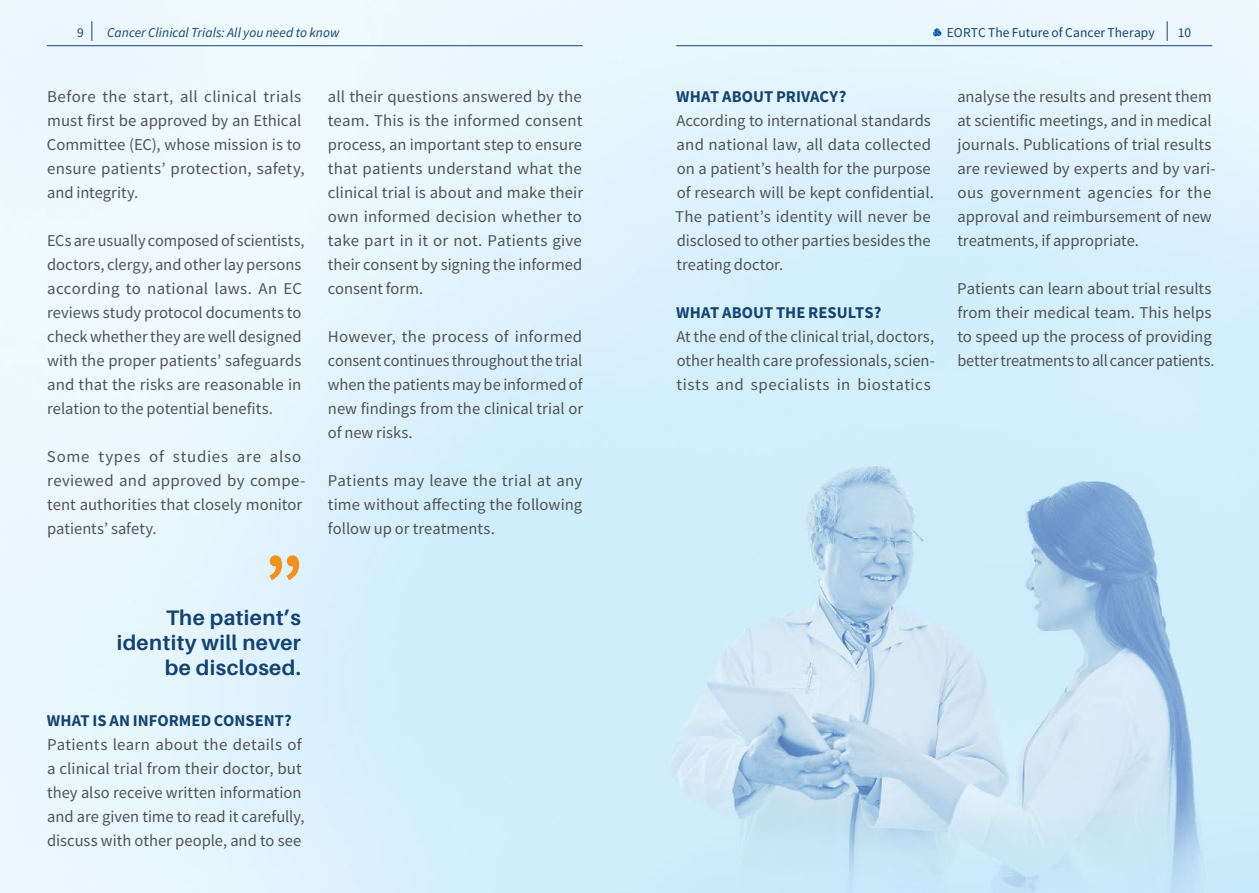
<style>
.page{position:relative;width:1259px;height:893px;background:#fff}
.page>*{position:absolute;margin:0;border:0;box-sizing:border-box;transform-origin:0 0}
.t1{font:700 72px "Source Sans Pro";color:#f1921c}
.t2{font:700 21px/25.2px "Aileron";letter-spacing:.02em;color:#154371;text-align:right}
.t3{font:16.5px/24px "Source Sans Pro";color:#505457}
.t4{font:700 16.5px "Source Sans Pro";letter-spacing:.005em;color:#154371}
.t5{font:italic 13.5px "Source Sans Pro";letter-spacing:.005em;color:#154371}
.t6{font:13.5px "Source Sans Pro";letter-spacing:.005em;color:#154371}
</style>
<div class="page">
<img style="left:0;top:0;width:1259px;height:893px">
<hr style="left:47px;top:45px;width:536px;height:1px;background:#154371">
<hr style="left:676px;top:45px;width:536px;height:1px;background:#154371">
<svg style="left:91px;top:21px;width:1px;height:20px"></svg>
<svg style="left:1166px;top:21px;width:1px;height:20px"></svg>
<svg style="left:933px;top:28px;width:8px;height:9px"></svg>
<p class="t6" style="left:77px;top:24px;width:8px">9</p>
<p class="t5" style="left:107px;top:24px;width:234px">Cancer Clinical Trials: All you need to know</p>
<p class="t6" style="left:947px;top:24px;width:209px">EORTC The Future of Cancer Therapy</p>
<p class="t6" style="left:1177px;top:24px;width:15px">10</p>
<p class="t3" style="left:47px;top:84px;width:259px">Before the start, all clinical trials must first be approved by an Ethical<br>Committee (EC), whose mission is to ensure patients’ protection, safety, and integrity.</p>
<p class="t3" style="left:47px;top:228px;width:259px">ECs are usually composed of scientists, doctors, clergy, and other lay persons according to national laws. An EC reviews study protocol documents to check whether they are well designed with the proper patients’ safeguards and that the risks are reasonable in relation to the potential benefits.</p>
<p class="t3" style="left:47px;top:444px;width:260px">Some types of studies are also reviewed and approved by compe&shy;tent authorities that closely monitor patients’ safety.</p>
<h1 class="t1" style="left:264px;top:533px;width:40px">”</h1>
<p class="t2" style="left:117px;top:605px;width:186px">The patient’s identity will never be disclosed.</p>
<p class="t4" style="left:47px;top:709px;width:247px">WHAT IS AN INFORMED CONSENT?</p>
<p class="t3" style="left:47px;top:732px;width:259px">Patients learn about the details of a clinical trial from their doctor, but they also receive written information and are given time to read it carefully, discuss with other people, and to see</p>
<p class="t3" style="left:328px;top:84px;width:257px;text-align:justify">all their questions answered by the team. This is the informed consent process, an important step to ensure that patients understand what the clinical trial is about and make their own informed decision whether to take part in it or not. Patients give their consent by signing the informed consent form.</p>
<p class="t3" style="left:328px;top:324px;width:257px;text-align:justify">However, the process of informed consent continues throughout the trial when the patients may be informed of new findings from the clinical trial or of new risks.</p>
<p class="t3" style="left:328px;top:468px;width:256px;text-align:justify">Patients may leave the trial at any time without affecting the following follow up or treatments.</p>
<p class="t4" style="left:676px;top:85px;width:172px">WHAT ABOUT PRIVACY?</p>
<p class="t3" style="left:675px;top:108px;width:260px">According to international standards and national law, all data collected on a patient’s health for the purpose of research will be kept confidential.<br>The patient’s identity will never be disclosed to other parties besides the treating doctor.</p>
<p class="t4" style="left:676px;top:301px;width:206px">WHAT ABOUT THE RESULTS?</p>
<p class="t3" style="left:676px;top:324px;width:260px;text-align:justify">At the end of the clinical trial, doctors, other health care professionals, scien&shy;tists and specialists in biostatics</p>
<p class="t3" style="left:957px;top:84px;width:260px">analyse the results and present them at scientific meetings, and in medical journals. Publications of trial results are reviewed by experts and by vari&shy;ous government agencies for the approval and reimbursement of new treatments, if appropriate.</p>
<p class="t3" style="left:957px;top:276px;width:259px">Patients can learn about trial results from their medical team. This helps to speed up the process of providing better treatments to all cancer patients.</p>
</div>
